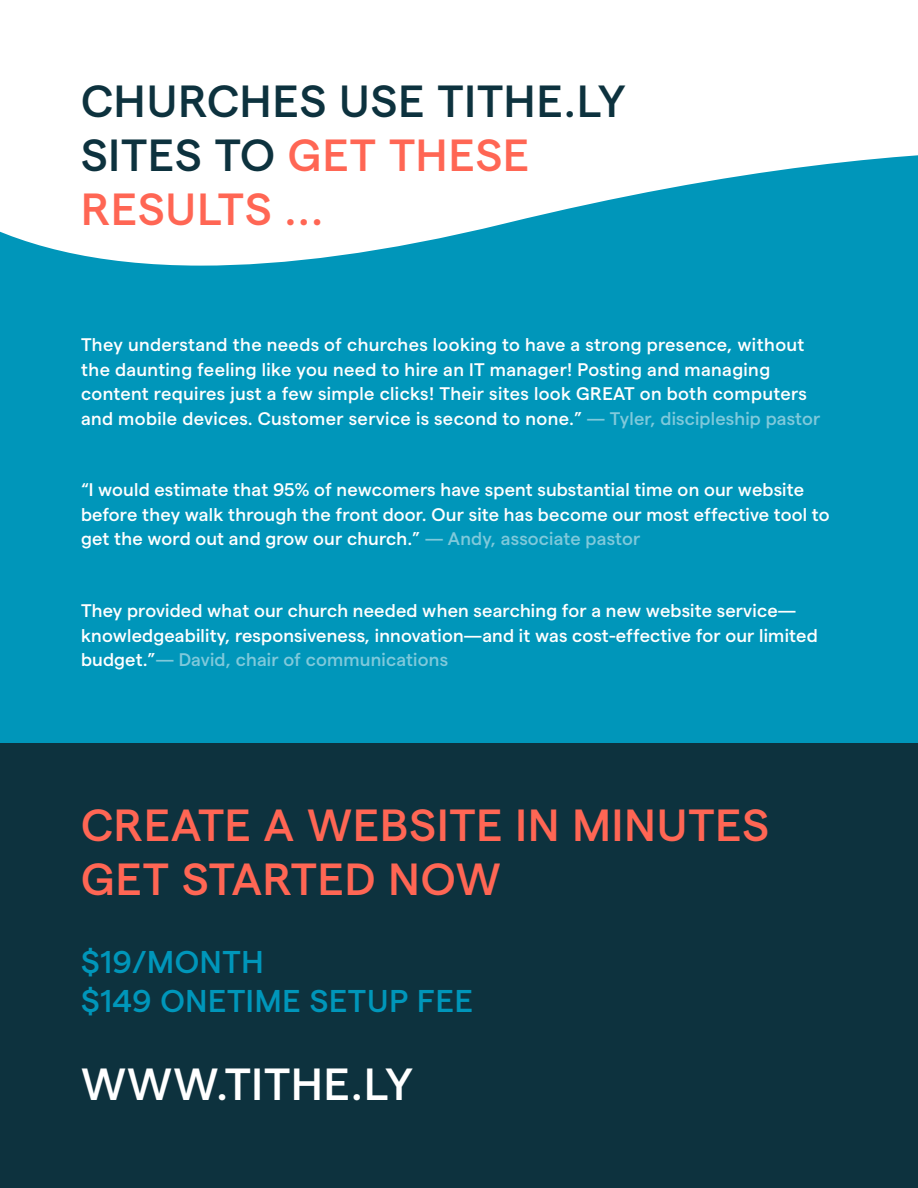
<style>
.page{position:relative;width:918px;height:1188px;background:#fff}
.page>*{position:absolute;margin:0;border:0;box-sizing:border-box;transform-origin:0 0}
.t1{font:500 45px/54px "Matter";letter-spacing:.025em;color:#ff6654}
.t2{font:500 45px "Matter";letter-spacing:.025em;color:#0d323e}
.t3{font:500 45px "Matter";letter-spacing:.025em;color:#fff}
.t4{font:500 31.5px "Matter";letter-spacing:.025em;color:#0096ba}
.t5{font:500 18.3px/24.6px "Matter";letter-spacing:.01em;color:#fff}
.t6{font:500 16.5px "Matter";letter-spacing:-.005em;color:#fff}
.s1{color:#0d323e}
.s2{color:#80c9db}
</style>
<div class="page">
<svg style="left:0;top:155px;width:918px;height:588px;background:#1ca1c1"></svg>
<div style="left:0;top:743px;width:918px;height:445px;background:#0d323e"></div>
<p class="t2" style="left:81px;top:69px;width:546px">CHURCHES USE TITHE.LY</p>
<p class="t1" style="left:81px;top:125px;width:450px"><span class="s1">SITES TO</span> GET THESE<br>RESULTS ...</p>
<p class="t5" style="left:81px;top:331px;width:741px">They understand the needs of churches looking to have a strong presence, without the daunting feeling like you need to hire an IT manager! Posting and managing content requires just a few simple clicks! Their sites look GREAT on both computers and mobile devices. Customer service is second to none.” <span class="s2">— Tyler, discipleship pastor</span></p>
<p class="t6" style="left:431px;top:361px;width:57px">QUOTE</p>
<p class="t5" style="left:81px;top:476px;width:750px">“I would estimate that 95% of newcomers have spent substantial time on our website before they walk through the front door. Our site has become our most effective tool to get the word out and grow our church.” <span class="s2">— Andy, associate pastor</span></p>
<p class="t5" style="left:81px;top:597px;width:738px">They provided what our church needed when searching for a new website service— knowledgeability, responsiveness, innovation—and it was cost-effective for our limited budget.”<span class="s2">— David, chair of communications</span></p>
<p class="t1" style="left:81px;top:794px;width:690px">CREATE A WEBSITE IN MINUTES</p>
<p class="t1" style="left:81px;top:848px;width:421px">GET STARTED NOW</p>
<p class="t4" style="left:81px;top:939px;width:184px">$19/MONTH</p>
<p class="t4" style="left:81px;top:978px;width:393px">$149 ONETIME SETUP FEE</p>
<p class="t3" style="left:81px;top:1052px;width:333px">WWW.TITHE.LY</p>
</div>
